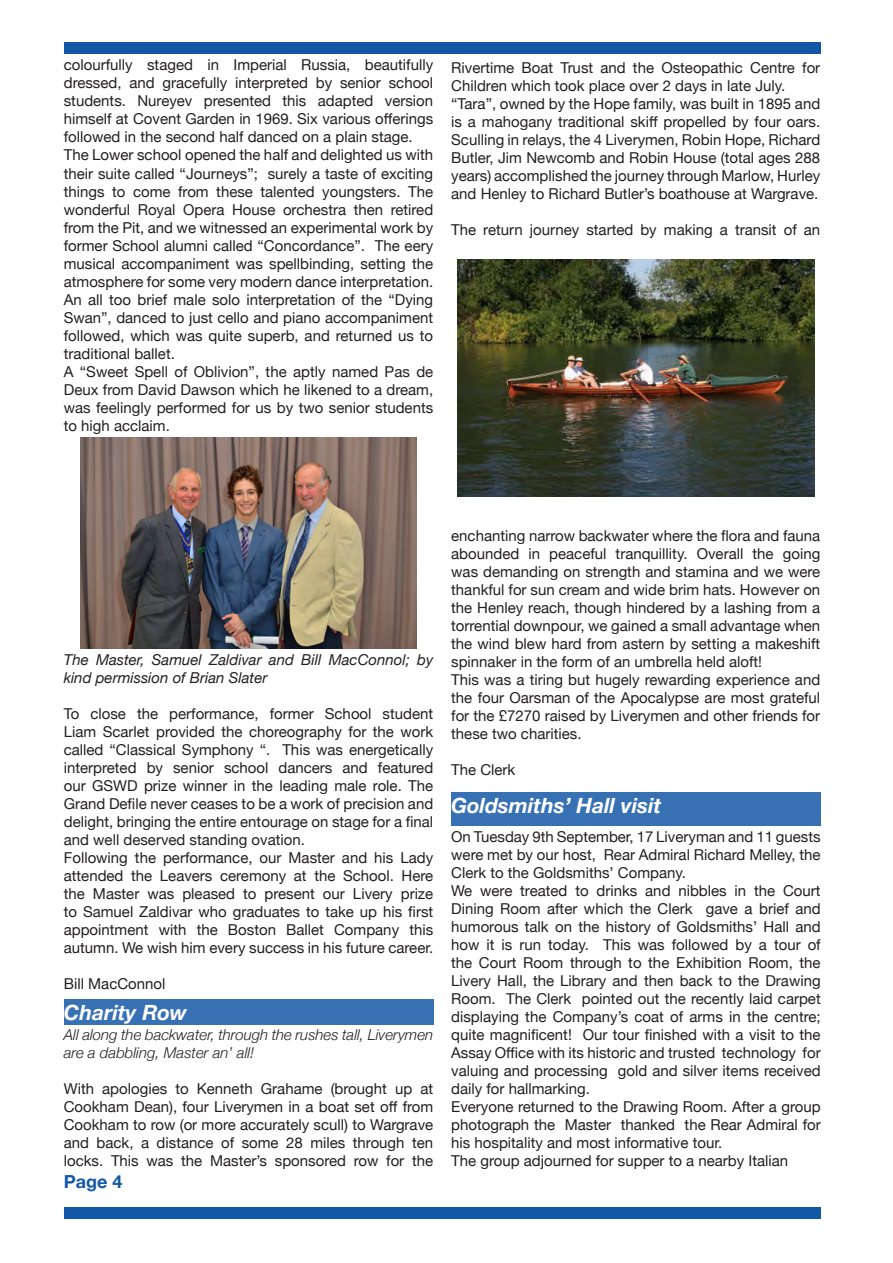
<style>
.page{position:relative;width:893px;height:1263px;background:#fff}
.page>*{position:absolute;margin:0;border:0;box-sizing:border-box;transform-origin:0 0}
.t1{font:italic 700 21px "Helvetica Neue";color:#fff}
.t2{font:700 18px "Helvetica Neue";color:#1358a7}
.t3{font:15px/18px "Helvetica Neue";color:#231f20;text-align:justify}
.t4{font:italic 300 15px/18px "Helvetica Neue";color:#231f20}
.t5{font:italic 15px/18px "Helvetica Neue";color:#231f20}
</style>
<div class="page">
<div style="left:64px;top:1208px;width:757px;height:11px;background:#1358a7"></div>
<div style="left:64px;top:43px;width:757px;height:11px;background:#1358a7"></div>
<img style="left:80px;top:437px;width:337px;height:211px">
<div style="left:64px;top:999px;width:369px;height:26px;background:#3771b4"></div>
<img style="left:458px;top:259px;width:356px;height:238px">
<div style="left:451px;top:792px;width:370px;height:33px;background:#3771b4"></div>
<p class="t3" style="left:64px;top:57px;width:371px">colourfully staged in Imperial Russia, beautifully dressed, and gracefully interpreted by senior school students. Nureyev presented this adapted version himself at Covent Garden in 1969. Six various offerings followed in the second half danced on a plain stage.</p>
<p class="t3" style="left:64px;top:147px;width:371px">The Lower school opened the half and delighted us with their suite called “Journeys”; surely a taste of exciting things to come from these talented youngsters. The wonderful Royal Opera House orchestra then retired from the Pit, and we witnessed an experimental work by former School alumni called “Concordance”. The eery musical accompaniment was spellbinding, setting the atmosphere for some very modern dance interpretation.</p>
<p class="t3" style="left:64px;top:291px;width:371px">An all too brief male solo interpretation of the “Dying Swan”, danced to just cello and piano accompaniment followed, which was quite superb, and returned us to traditional ballet.</p>
<p class="t3" style="left:64px;top:363px;width:371px">A “Sweet Spell of Oblivion”, the aptly named Pas de Deux from David Dawson which he likened to a dream, was feelingly performed for us by two senior students to high acclaim.</p>
<p class="t3" style="left:451px;top:59px;width:370px">Rivertime Boat Trust and the Osteopathic Centre for<br>Children which took place over 2 days in late July.</p>
<p class="t3" style="left:451px;top:95px;width:370px">“Tara”, owned by the Hope family, was built in 1895 and is a mahogany traditional skiff propelled by four oars.<br>Sculling in relays, the 4 Liverymen, Robin Hope, Richard Butler, Jim Newcomb and Robin House (total ages 288 years) accomplished the journey through Marlow, Hurley and Henley to Richard Butler’s boathouse at Wargrave.</p>
<p class="t3" style="left:451px;top:221px;width:371px">The return journey started by making a transit of an</p>
<p class="t5" style="left:64px;top:651px;width:371px">The Master, Samuel Zaldivar and Bill MacConnol; by kind permission of Brian Slater</p>
<p class="t3" style="left:64px;top:705px;width:371px">To close the performance, former School student Liam Scarlet provided the choreography for the work called “Classical Symphony “. This was energetically interpreted by senior school dancers and featured our GSWD prize winner in the leading male role. The Grand Defile never ceases to be a work of precision and delight, bringing the entire entourage on stage for a final and well deserved standing ovation.</p>
<p class="t3" style="left:64px;top:849px;width:371px">Following the performance, our Master and his Lady attended the Leavers ceremony at the School. Here the Master was pleased to present our Livery prize to Samuel Zaldivar who graduates to take up his first appointment with the Boston Ballet Company this autumn. We wish him every success in his future career.</p>
<p class="t3" style="left:64px;top:975px;width:103px">Bill MacConnol</p>
<h1 class="t1" style="left:64px;top:996px;width:125px">Charity Row</h1>
<p class="t4" style="left:64px;top:1025px;width:371px">All along the backwater, through the rushes tall, Liverymen are a dabbling, Master an’ all!</p>
<p class="t3" style="left:64px;top:1081px;width:371px">With apologies to Kenneth Grahame (brought up at Cookham Dean), four Liverymen in a boat set off from Cookham to row (or more accurately scull) to Wargrave and back, a distance of some 28 miles through ten locks. This was the Master’s sponsored row for the</p>
<p class="t2" style="left:64px;top:1167px;width:60px">Page 4</p>
<p class="t3" style="left:451px;top:527px;width:371px">enchanting narrow backwater where the flora and fauna abounded in peaceful tranquillity. Overall the going was demanding on strength and stamina and we were thankful for sun cream and wide brim hats. However on the Henley reach, though hindered by a lashing from a torrential downpour, we gained a small advantage when the wind blew hard from astern by setting a makeshift spinnaker in the form of an umbrella held aloft!</p>
<p class="t3" style="left:451px;top:671px;width:371px">This was a tiring but hugely rewarding experience and the four Oarsman of the Apocalypse are most grateful for the £7270 raised by Liverymen and other friends for these two charities.</p>
<p class="t3" style="left:451px;top:761px;width:66px">The Clerk</p>
<h1 class="t1" style="left:451px;top:789px;width:212px">Goldsmiths’ Hall visit</h1>
<p class="t3" style="left:451px;top:829px;width:371px">On Tuesday 9th September, 17 Liveryman and 11 guests were met by our host, Rear Admiral Richard Melley, the Clerk to the Goldsmiths’ Company.</p>
<p class="t3" style="left:451px;top:883px;width:371px">We were treated to drinks and nibbles in the Court Dining Room after which the Clerk gave a brief and humorous talk on the history of Goldsmiths’ Hall and how it is run today. This was followed by a tour of the Court Room through to the Exhibition Room, the Livery Hall, the Library and then back to the Drawing Room. The Clerk pointed out the recently laid carpet displaying the Company’s coat of arms in the centre; quite magnificent! Our tour finished with a visit to the Assay Office with its historic and trusted technology for valuing and processing gold and silver items received daily for hallmarking.</p>
<p class="t3" style="left:451px;top:1099px;width:371px">Everyone returned to the Drawing Room. After a group photograph the Master thanked the Rear Admiral for his hospitality and most informative tour.</p>
<p class="t3" style="left:451px;top:1153px;width:339px">The group adjourned for supper to a nearby Italian</p>
</div>
